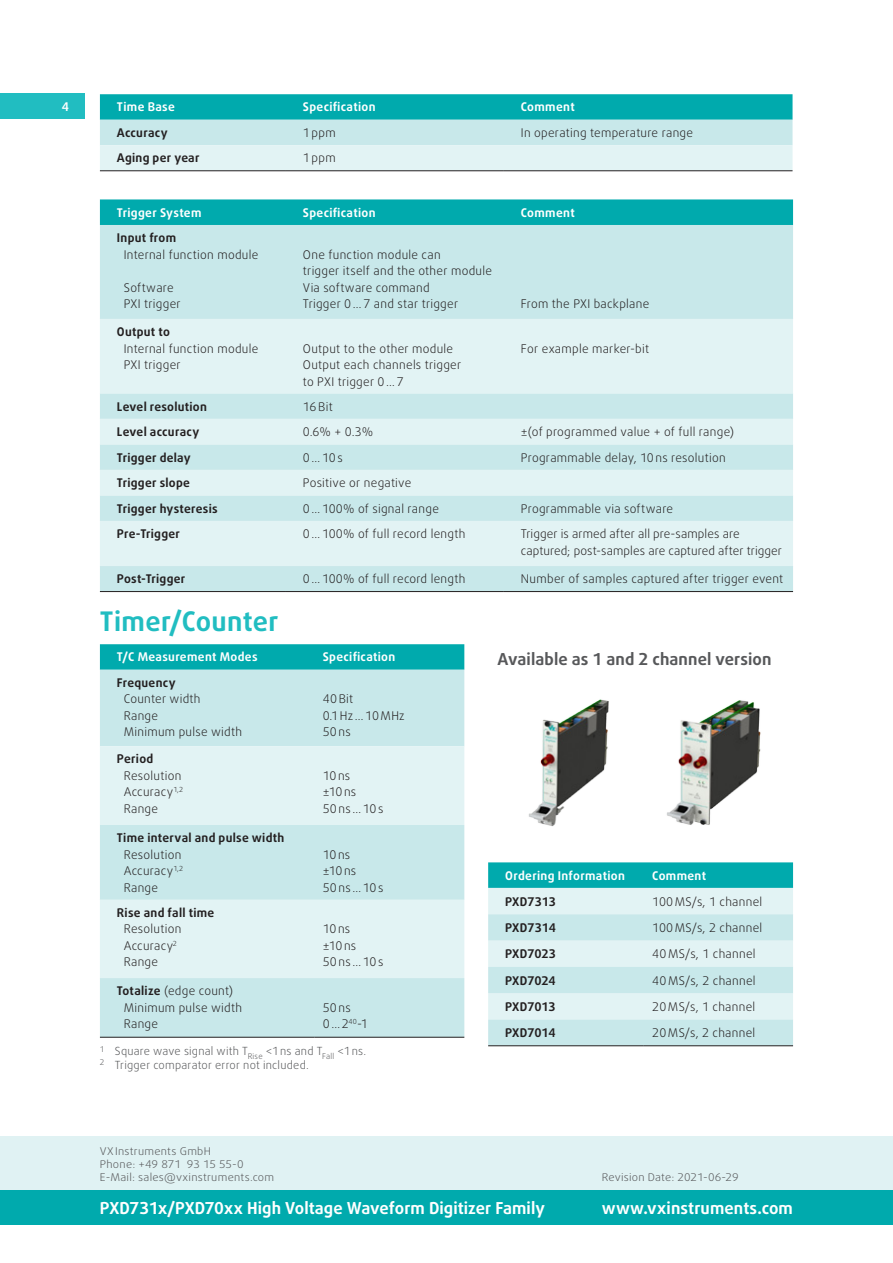
<style>
.page{position:relative;width:893px;height:1263px;background:#fff}
.page>*{position:absolute;margin:0;border:0;box-sizing:border-box;transform-origin:0 0}
.Header_überTabelle{font:700 27px "Daxline Pro";letter-spacing:.015em;color:#21bdc1}
.t1{font:700 16.5px "Daxline Pro";letter-spacing:.005em;color:#fff}
.t2{font:700 16.5px "Daxline Pro";letter-spacing:.005em;color:#57585a}
.Tabelle{font:300 12px/16.5px "Daxline Pro";letter-spacing:.02em;color:#231f20}
.Tabelle-2{font:700 12px/16.5px "Daxline Pro";letter-spacing:.02em;color:#231f20}
.Tabelle_Überschrift{font:700 12px "Daxline Pro";letter-spacing:.025em;color:#fff}
.Tabelle-3{font:700 12px "Daxline Pro";color:#231f20}
.Tabelle-4{font:700 12px "Daxline Pro";letter-spacing:-.005em;color:#231f20}
.Kleingedruckt{font:300 11.25px/13.5px "Daxline Pro";letter-spacing:.02em;color:#57585a}
.Kleingedruckt-2{font:300 10.65px/13px "Daxline Pro";letter-spacing:.02em;color:#57585a;scale:1.05 1}
.s1{font-weight:700}
.s2{font-weight:300}
</style>
<div class="page">
<div style="left:0;top:1136px;width:893px;height:55px;background:#e0f2f3"></div>
<div style="left:0;top:1191px;width:893px;height:34px;background:#00aaad"></div>
<div style="left:0;top:94px;width:85px;height:25px;background:#21bdc1"></div>
<img style="left:529px;top:699px;width:80px;height:127px">
<img style="left:667px;top:700px;width:94px;height:125px">
<svg style="left:100px;top:94px;width:692px;height:76px;background:#8ed7d9"></svg>
<hr style="left:100px;top:170px;width:186px;height:1px;background:#231f20">
<hr style="left:286px;top:170px;width:218px;height:1px;background:#231f20">
<hr style="left:504px;top:170px;width:288px;height:1px;background:#231f20">
<div style="left:100px;top:199px;width:693px;height:26px;background:#00aaad"></div>
<div style="left:100px;top:225px;width:693px;height:366px;background:#c8e8ea"></div>
<svg style="left:100px;top:319px;width:693px;height:247px;background:#daeff0"></svg>
<hr style="left:100px;top:591px;width:186px;height:1px;background:#231f20">
<hr style="left:286px;top:591px;width:218px;height:1px;background:#231f20">
<hr style="left:504px;top:591px;width:289px;height:1px;background:#231f20">
<svg style="left:100px;top:644px;width:364px;height:26px;background:#05abae"></svg>
<div style="left:100px;top:670px;width:364px;height:367px;background:#c8e8ea"></div>
<svg style="left:100px;top:746px;width:364px;height:232px;background:#d9eff0"></svg>
<hr style="left:100px;top:1037px;width:214px;height:1px;background:#231f20">
<hr style="left:314px;top:1037px;width:150px;height:1px;background:#231f20">
<svg style="left:488px;top:862px;width:305px;height:183px;background:#b7e4e5"></svg>
<hr style="left:488px;top:1045px;width:156px;height:1px;background:#231f20">
<hr style="left:644px;top:1045px;width:149px;height:1px;background:#231f20">
<p class="Tabelle_Überschrift" style="left:62px;top:98px;width:9px">4</p>
<p class="Tabelle_Überschrift" style="left:117px;top:99px;width:59px">Time Base</p>
<p class="Tabelle_Überschrift" style="left:303px;top:99px;width:74px">Specification</p>
<p class="Tabelle_Überschrift" style="left:521px;top:99px;width:55px">Comment</p>
<p class="Tabelle-2" style="left:117px;top:124px;width:52px">Accuracy</p>
<p class="Tabelle" style="left:303px;top:124px;width:34px">1ppm</p>
<p class="Tabelle" style="left:521px;top:124px;width:174px">In operating temperature range</p>
<p class="Tabelle-2" style="left:117px;top:150px;width:84px">Aging per year</p>
<p class="Tabelle" style="left:303px;top:150px;width:34px">1ppm</p>
<p class="Tabelle_Überschrift" style="left:117px;top:204px;width:86px">Trigger System</p>
<p class="Tabelle_Überschrift" style="left:303px;top:204px;width:74px">Specification</p>
<p class="Tabelle_Überschrift" style="left:521px;top:204px;width:55px">Comment</p>
<p class="Tabelle" style="left:124px;top:230px;width:136px;text-indent:-7px"><span class="s1">Input from<br></span>Internal function module</p>
<p class="Tabelle" style="left:124px;top:279px;width:58px">Software<br>PXI trigger</p>
<p class="Tabelle" style="left:303px;top:246px;width:191px">One function module can<br>trigger itself and the other module<br>Via software command<br>Trigger 0…7 and star trigger</p>
<p class="Tabelle" style="left:521px;top:296px;width:130px">From the PXI backplane</p>
<p class="Tabelle" style="left:124px;top:324px;width:136px;text-indent:-7px"><span class="s1">Output to<br></span>Internal function module<br>PXI trigger</p>
<p class="Tabelle" style="left:303px;top:340px;width:160px">Output to the other module<br>Output each channels trigger to PXI trigger 0…7</p>
<p class="Tabelle" style="left:521px;top:340px;width:130px">For example marker-bit</p>
<p class="Tabelle-2" style="left:117px;top:398px;width:92px">Level resolution</p>
<p class="Tabelle" style="left:303px;top:398px;width:31px">16Bit</p>
<p class="Tabelle-2" style="left:117px;top:424px;width:84px">Level accuracy</p>
<p class="Tabelle" style="left:303px;top:424px;width:72px">0.6% + 0.3%</p>
<p class="Tabelle" style="left:521px;top:424px;width:215px">±(of programmed value + of full range)</p>
<p class="Tabelle-2" style="left:117px;top:449px;width:75px">Trigger delay</p>
<p class="Tabelle" style="left:303px;top:449px;width:41px">0…10s</p>
<p class="Tabelle" style="left:521px;top:449px;width:206px">Programmable delay, 10ns resolution</p>
<p class="Tabelle-2" style="left:117px;top:475px;width:75px">Trigger slope</p>
<p class="Tabelle" style="left:303px;top:475px;width:110px">Positive or negative</p>
<p class="Tabelle-2" style="left:117px;top:500px;width:102px">Trigger hysteresis</p>
<p class="Tabelle" style="left:303px;top:500px;width:138px">0…100% of signal range</p>
<p class="Tabelle" style="left:521px;top:500px;width:154px">Programmable via software</p>
<p class="Tabelle-2" style="left:117px;top:526px;width:65px">Pre-Trigger</p>
<p class="Tabelle" style="left:303px;top:526px;width:164px">0…100% of full record length</p>
<p class="Tabelle" style="left:521px;top:526px;width:263px">Trigger is armed after all pre-samples are captured; post-samples are captured after trigger</p>
<p class="Tabelle-2" style="left:117px;top:571px;width:70px">Post-Trigger</p>
<p class="Tabelle" style="left:303px;top:571px;width:164px">0…100% of full record length</p>
<p class="Tabelle" style="left:521px;top:571px;width:264px">Number of samples captured after trigger event</p>
<p class="Header_überTabelle" style="left:100px;top:604px;width:180px">Timer/Counter</p>
<p class="Tabelle_Überschrift" style="left:117px;top:649px;width:142px">T/C Measurement Modes</p>
<p class="Tabelle_Überschrift" style="left:323px;top:649px;width:74px">Specification</p>
<p class="Tabelle" style="left:124px;top:674px;width:120px;text-indent:-7px"><span class="s1">Frequency<br></span>Counter width<br>Range<br>Minimum pulse width</p>
<p class="t2" style="left:497px;top:648px;width:275px">Available as 1 and 2 channel version</p>
<p class="Tabelle" style="left:323px;top:691px;width:84px">40Bit<br>0.1Hz…10MHz<br>50ns</p>
<p class="Tabelle" style="left:124px;top:751px;width:61px;text-indent:-7px"><span class="s1">Period<br></span>Resolution<br>Accuracy<sup>1,2<br></sup>Range</p>
<p class="Tabelle-2" style="left:124px;top:830px;width:162px;text-indent:-7px">Time interval and pulse width<br><span class="s2">Resolution<br>Accuracy</span><sup>1,2<br></sup><span class="s2">Range</span></p>
<p class="Tabelle" style="left:124px;top:904px;width:92px;text-indent:-7px"><span class="s1">Rise and fall time<br></span>Resolution<br>Accuracy<sup>2<br></sup>Range</p>
<p class="Tabelle" style="left:323px;top:767px;width:62px">10ns ±10ns<br>50ns…10s</p>
<p class="Tabelle" style="left:323px;top:846px;width:62px">10ns ±10ns<br>50ns…10s</p>
<p class="Tabelle" style="left:323px;top:921px;width:62px">10ns ±10ns<br>50ns…10s</p>
<p class="Tabelle" style="left:124px;top:983px;width:120px;text-indent:-7px"><span class="s1">Totalize</span> (edge count)<br>Minimum pulse width<br>Range</p>
<p class="Tabelle" style="left:323px;top:999px;width:47px">50ns<br>0…2<sup>40</sup>-1</p>
<p class="Kleingedruckt" style="left:100px;top:1045px;width:268px"><sup>1</sup> Square wave signal with T<sub>Rise</sub> &lt;1ns and T<sub>Fall</sub> &lt;1ns.<br><sup>2</sup> Trigger comparator error not included.</p>
<p class="Tabelle_Überschrift" style="left:505px;top:867px;width:121px">Ordering Information</p>
<p class="Tabelle_Überschrift" style="left:652px;top:867px;width:55px">Comment</p>
<p class="Tabelle-3" style="left:505px;top:893px;width:52px">PXD7313</p>
<p class="Tabelle" style="left:652px;top:893px;width:111px">100MS/s, 1 channel</p>
<p class="Tabelle-3" style="left:505px;top:920px;width:52px">PXD7314</p>
<p class="Tabelle" style="left:652px;top:920px;width:111px">100MS/s, 2 channel</p>
<p class="Tabelle-3" style="left:505px;top:946px;width:52px">PXD7023</p>
<p class="Tabelle" style="left:652px;top:946px;width:105px">40MS/s, 1 channel</p>
<p class="Tabelle-4" style="left:505px;top:972px;width:52px">PXD7024</p>
<p class="Tabelle" style="left:652px;top:972px;width:105px">40MS/s, 2 channel</p>
<p class="Tabelle-4" style="left:505px;top:999px;width:52px">PXD7013</p>
<p class="Tabelle" style="left:652px;top:998px;width:105px">20MS/s, 1 channel</p>
<p class="Tabelle-4" style="left:505px;top:1025px;width:52px">PXD7014</p>
<p class="Tabelle" style="left:652px;top:1025px;width:105px">20MS/s, 2 channel</p>
<p class="Kleingedruckt-2" style="left:100px;top:1144px;width:168px">VXInstruments GmbH<br>Phone: +49 871 93 15 55-0<br>E-Mail: sales@vxinstruments.com</p>
<p class="t1" style="left:100px;top:1197px;width:447px">PXD731x/PXD70xx High Voltage Waveform Digitizer Family</p>
<p class="t1" style="left:602px;top:1197px;width:193px">www.vxinstruments.com</p>
<p class="Kleingedruckt-2" style="left:602px;top:1170px;width:132px">Revision Date: 2021-06-29</p>
</div>
